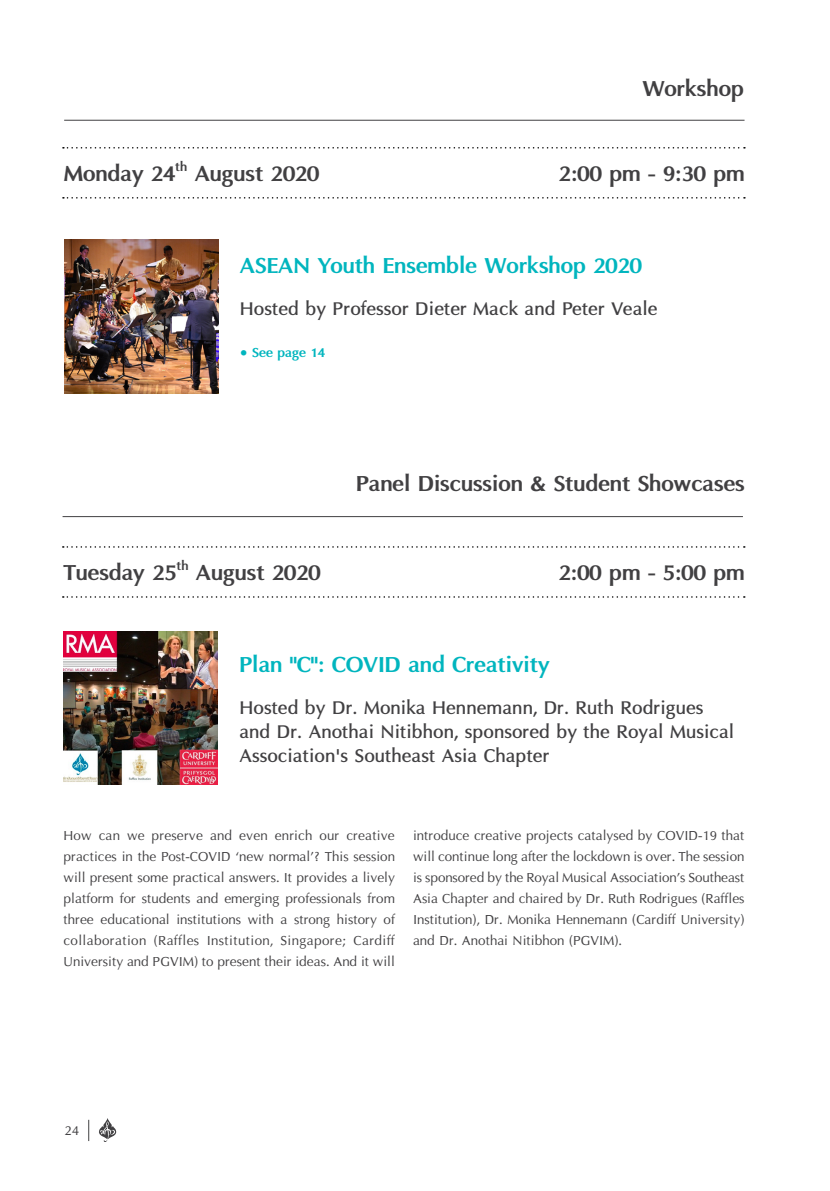
<style>
.page{position:relative;width:830px;height:1191px;background:#fff}
.page>*{position:absolute;margin:0;border:0;box-sizing:border-box;transform-origin:0 0}
.t1{font:700 30px "DB Ontima X";color:#414042}
.t2{font:700 30px "DB Ontima X";color:#00b5be}
.t3{font:500 25.5px/24px "DB Ontima X";color:#414042}
.t4{font:18px/21px "DB Ontima X";color:#414042;text-align:justify}
.t5{font:700 18px "DB Ontima X";color:#00b5be}
</style>
<div class="page">
<svg style="left:88px;top:1119px;width:1px;height:22px"></svg>
<svg style="left:99px;top:1118px;width:18px;height:24px"></svg>
<hr style="left:64px;top:120px;width:680px;height:1px;background:#414042">
<img style="left:63px;top:631px;width:154px;height:154px">
<hr style="left:62px;top:516px;width:680px;height:1px;background:#414042">
<svg style="left:63px;top:546px;width:681px;height:2px"></svg>
<svg style="left:63px;top:596px;width:681px;height:2px"></svg>
<svg style="left:63px;top:147px;width:681px;height:2px"></svg>
<svg style="left:63px;top:197px;width:681px;height:2px"></svg>
<img style="left:65px;top:240px;width:153px;height:153px">
<h1 class="t1" style="left:642px;top:73px;width:103px">Workshop</h1>
<h1 class="t1" style="left:64px;top:158px;width:257px">Monday 24<sup>th</sup> August 2020</h1>
<h1 class="t1" style="left:558px;top:158px;width:187px">2:00 pm - 9:30 pm</h1>
<h1 class="t2" style="left:240px;top:250px;width:403px">ASEAN Youth Ensemble Workshop 2020</h1>
<h2 class="t3" style="left:240px;top:297px;width:419px">Hosted by Professor Dieter Mack and Peter Veale</h2>
<p class="t5" style="left:240px;top:343px;width:87px">• See page 14</p>
<h1 class="t1" style="left:356px;top:467px;width:390px">Panel Discussion &amp; Student Showcases</h1>
<h1 class="t1" style="left:63px;top:557px;width:258px">Tuesday 25<sup>th</sup> August 2020</h1>
<h1 class="t1" style="left:558px;top:557px;width:187px">2:00 pm - 5:00 pm</h1>
<h1 class="t2" style="left:239px;top:649px;width:311px">Plan "C": COVID and Creativity</h1>
<h2 class="t3" style="left:239px;top:696px;width:496px">Hosted by Dr. Monika Hennemann, Dr. Ruth Rodrigues and Dr. Anothai Nitibhon, sponsored by the Royal Musical<br>Association's Southeast Asia Chapter</h2>
<p class="t4" style="left:63px;top:825px;width:333px">How can we preserve and even enrich our creative practices in the Post-COVID ‘new normal’? This session will present some practical answers. It provides a lively platform for students and emerging professionals from three educational institutions with a strong history of collaboration (Raffles Institution, Singapore; Cardiff University and PGVIM) to present their ideas. And it will</p>
<p class="t4" style="left:413px;top:826px;width:333px">introduce creative projects catalysed by COVID-19 that will continue long after the lockdown is over. The session is sponsored by the Royal Musical Association’s Southeast Asia Chapter and chaired by Dr. Ruth Rodrigues (Raffles Institution), Dr. Monika Hennemann (Cardiff University) and Dr. Anothai Nitibhon (PGVIM).</p>
<p class="t4" style="left:64px;top:1120px;width:16px">24</p>
</div>
